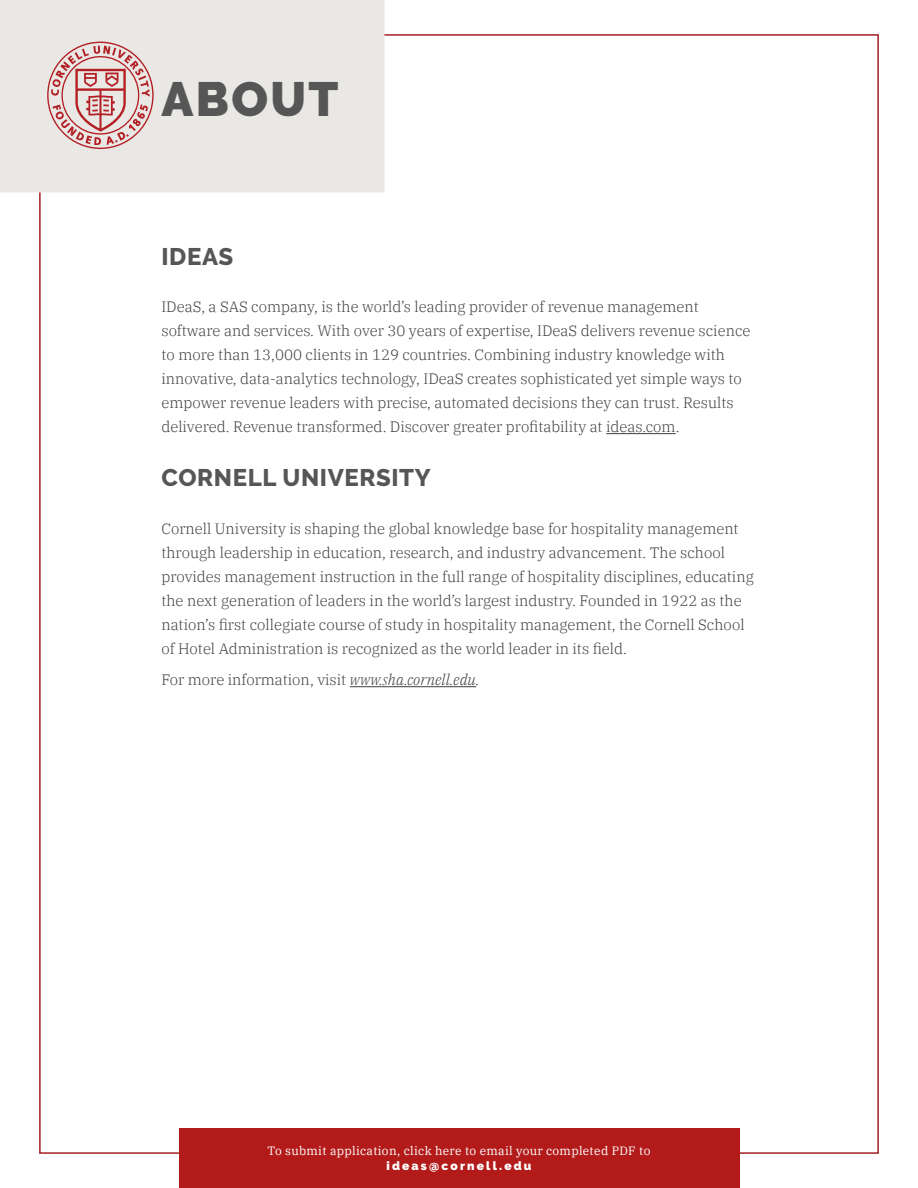
<style>
.page{position:relative;width:918px;height:1188px;background:#fff}
.page>*{position:absolute;margin:0;border:0;box-sizing:border-box;transform-origin:0 0}
.t1{font:900 48px "Raleway";letter-spacing:.05em;color:#565657}
.t2{font:800 24px "Raleway";letter-spacing:.025em;color:#565657}
.t3{font:300 15px/24px "IBM Plex Serif";color:#3e3e3b}
.t4{font:12px "IBM Plex Serif";letter-spacing:.025em;color:#fff}
.t5{font:900 12px "Raleway";letter-spacing:.18em;color:#fff}
.s1{font-style:italic}
</style>
<div class="page">
<div style="left:0;top:0;width:384px;height:193px;background:#eae8e5"></div>
<svg style="left:47px;top:42px;width:107px;height:107px"></svg>
<hr style="left:350px;top:686px;width:126px;height:1px;background:#3e3e3b">
<div style="left:179px;top:1128px;width:560px;height:60px;background:#b31b1b"></div>
<hr style="left:606px;top:433px;width:70px;height:1px;background:#3e3e3b">
<h1 class="t1" style="left:162px;top:71px;width:179px">ABOUT</h1>
<h2 class="t2" style="left:162px;top:243px;width:73px">IDEAS</h2>
<p class="t3" style="left:161px;top:294px;width:590px">IDeaS, a SAS company, is the world’s leading provider of revenue management software and services. With over 30 years of expertise, IDeaS delivers revenue science to more than 13,000 clients in 129 countries. Combining industry knowledge with innovative, data-analytics technology, IDeaS creates sophisticated yet simple ways to empower revenue leaders with precise, automated decisions they can trust. Results delivered. Revenue transformed. Discover greater profitability at ideas.com.</p>
<h2 class="t2" style="left:161px;top:464px;width:271px">CORNELL UNIVERSITY</h2>
<p class="t3" style="left:161px;top:515px;width:594px">Cornell University is shaping the global knowledge base for hospitality management through leadership in education, research, and industry advancement. The school provides management instruction in the full range of hospitality disciplines, educating the next generation of leaders in the world’s largest industry. Founded in 1922 as the nation’s first collegiate course of study in hospitality management, the Cornell School of Hotel Administration is recognized as the world leader in its field.</p>
<p class="t3" style="left:161px;top:667px;width:320px">For more information, visit <span class="s1">www.sha.cornell.edu.</span></p>
<p class="t4" style="left:268px;top:1141px;width:385px">To submit application, click here to email your completed PDF to</p>
<p class="t5" style="left:386px;top:1159px;width:147px">ideas@cornell.edu</p>
</div>
